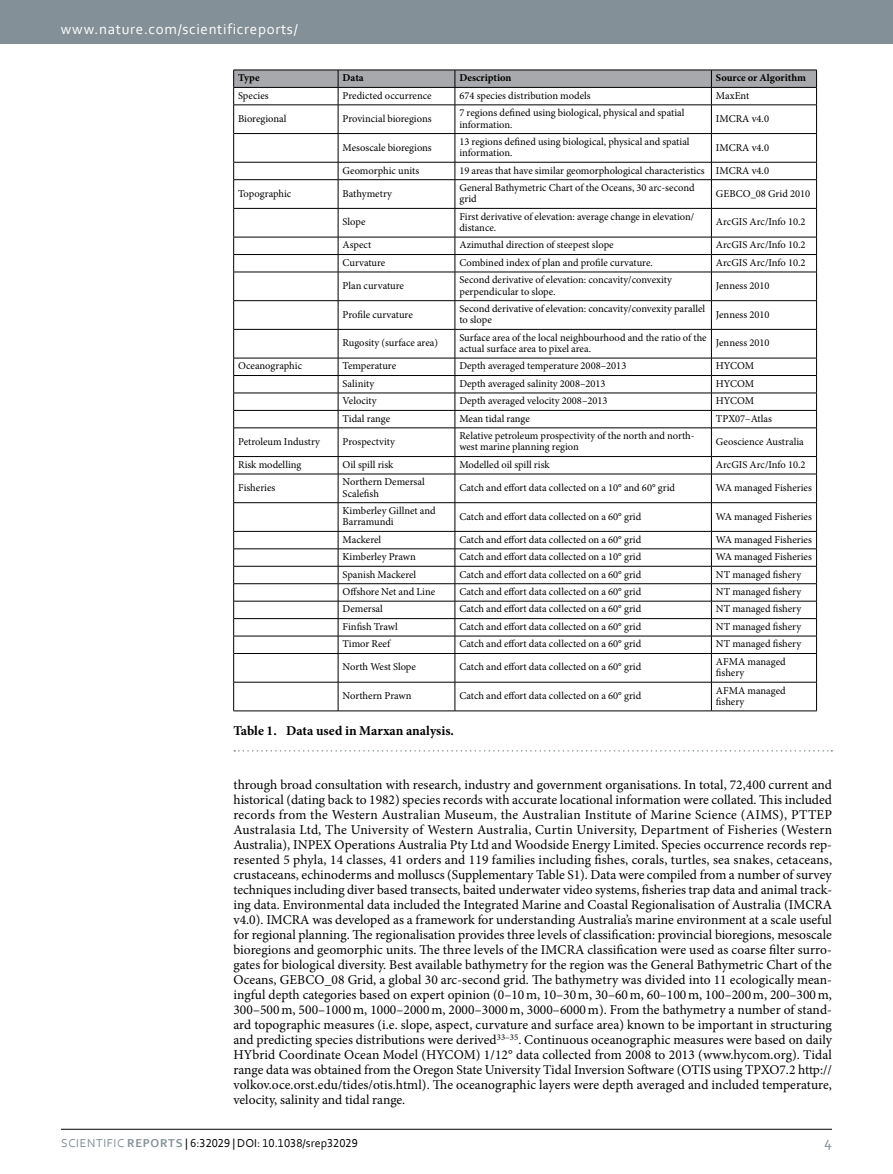
<style>
.page{position:relative;width:893px;height:1174px;background:#fff}
.page>*{position:absolute;margin:0;border:0;box-sizing:border-box;transform-origin:0 0}
.t1{font:15px "Corbel";letter-spacing:.045em;color:#fff}
.t2{font:15px "Corbel";color:#839097}
.t3{font:13.5px/15px "Minion Pro";color:#000;text-align:justify}
.t4{font:700 13.5px "Minion Pro";color:#000}
.t5{font:12px "Corbel";color:#000}
.t6{font:10.5px/11.2px "Minion Pro";color:#000}
.t7{font:700 10.5px "Minion Pro";color:#000}
.s1{color:#839097}
.s2{font-weight:700;color:#839097}
</style>
<div class="page">
<div style="left:0;top:0;width:893px;height:43px;background:#839097"></div>
<hr style="left:61px;top:1129px;width:771px;height:1px;background:#000">
<svg style="left:234px;top:750px;width:598px;height:1px"></svg>
<hr style="left:233px;top:710px;width:105px;height:1px;background:#000">
<hr style="left:338px;top:710px;width:117px;height:1px;background:#000">
<hr style="left:455px;top:710px;width:256px;height:1px;background:#000">
<svg style="left:233px;top:70px;width:584px;height:640px"></svg>
<hr style="left:711px;top:710px;width:106px;height:1px;background:#000">
<h1 class="t1" style="left:61px;top:19px;width:238px">www.nature.com/scientificreports/</h1>
<p class="t7" style="left:238px;top:71px;width:23px">Type</p>
<p class="t7" style="left:343px;top:71px;width:23px">Data</p>
<p class="t7" style="left:459px;top:71px;width:54px">Description</p>
<p class="t7" style="left:716px;top:71px;width:92px">Source or Algorithm</p>
<p class="t6" style="left:238px;top:90px;width:32px">Species</p>
<p class="t6" style="left:343px;top:90px;width:91px">Predicted occurrence</p>
<p class="t6" style="left:459px;top:90px;width:133px">674 species distribution models</p>
<p class="t6" style="left:716px;top:90px;width:35px">MaxEnt</p>
<p class="t6" style="left:238px;top:113px;width:50px">Bioregional</p>
<p class="t6" style="left:343px;top:113px;width:90px">Provincial bioregions</p>
<p class="t6" style="left:459px;top:107px;width:227px">7 regions defined using biological, physical and spatial information.</p>
<p class="t6" style="left:716px;top:113px;width:55px">IMCRA v4.0</p>
<p class="t6" style="left:343px;top:142px;width:91px">Mesoscale bioregions</p>
<p class="t6" style="left:459px;top:136px;width:232px">13 regions defined using biological, physical and spatial information.</p>
<p class="t6" style="left:716px;top:142px;width:55px">IMCRA v4.0</p>
<p class="t6" style="left:343px;top:165px;width:78px">Geomorphic units</p>
<p class="t6" style="left:459px;top:165px;width:311px">19 areas that have similar geomorphological characteristics IMCRA v4.0</p>
<p class="t6" style="left:238px;top:188px;width:55px">Topographic</p>
<p class="t6" style="left:343px;top:188px;width:51px">Bathymetry</p>
<p class="t6" style="left:459px;top:182px;width:237px">General Bathymetric Chart of the Oceans, 30 arc-second grid</p>
<p class="t6" style="left:716px;top:188px;width:96px">GEBCO_08 Grid 2010</p>
<p class="t6" style="left:343px;top:216px;width:24px">Slope</p>
<p class="t6" style="left:459px;top:211px;width:236px">First derivative of elevation: average change in elevation/ distance.</p>
<p class="t6" style="left:716px;top:216px;width:91px">ArcGIS Arc/Info 10.2</p>
<p class="t6" style="left:343px;top:239px;width:30px">Aspect</p>
<p class="t6" style="left:459px;top:239px;width:156px">Azimuthal direction of steepest slope</p>
<p class="t6" style="left:716px;top:239px;width:91px">ArcGIS Arc/Info 10.2</p>
<p class="t6" style="left:343px;top:257px;width:44px">Curvature</p>
<p class="t6" style="left:459px;top:257px;width:195px">Combined index of plan and profile curvature.</p>
<p class="t6" style="left:716px;top:257px;width:91px">ArcGIS Arc/Info 10.2</p>
<p class="t6" style="left:343px;top:280px;width:63px">Plan curvature</p>
<p class="t6" style="left:459px;top:274px;width:214px">Second derivative of elevation: concavity/convexity perpendicular to slope.</p>
<p class="t6" style="left:716px;top:280px;width:55px">Jenness 2010</p>
<p class="t6" style="left:343px;top:309px;width:72px">Profile curvature</p>
<p class="t6" style="left:459px;top:303px;width:247px">Second derivative of elevation: concavity/convexity parallel to slope</p>
<p class="t6" style="left:716px;top:309px;width:55px">Jenness 2010</p>
<p class="t6" style="left:343px;top:337px;width:97px">Rugosity (surface area)</p>
<p class="t6" style="left:459px;top:332px;width:249px">Surface area of the local neighbourhood and the ratio of the actual surface area to pixel area.</p>
<p class="t6" style="left:716px;top:337px;width:55px">Jenness 2010</p>
<p class="t6" style="left:238px;top:360px;width:66px">Oceanographic</p>
<p class="t6" style="left:343px;top:360px;width:55px">Temperature</p>
<p class="t6" style="left:459px;top:360px;width:168px">Depth averaged temperature 2008–2013</p>
<p class="t6" style="left:716px;top:360px;width:40px">HYCOM</p>
<p class="t6" style="left:343px;top:378px;width:33px">Salinity</p>
<p class="t6" style="left:459px;top:378px;width:148px">Depth averaged salinity 2008–2013</p>
<p class="t6" style="left:716px;top:378px;width:40px">HYCOM</p>
<p class="t6" style="left:343px;top:395px;width:36px">Velocity</p>
<p class="t6" style="left:459px;top:395px;width:150px">Depth averaged velocity 2008–2013</p>
<p class="t6" style="left:716px;top:395px;width:40px">HYCOM</p>
<p class="t6" style="left:343px;top:413px;width:49px">Tidal range</p>
<p class="t6" style="left:459px;top:413px;width:72px">Mean tidal range</p>
<p class="t6" style="left:716px;top:413px;width:58px">TPX07–Atlas</p>
<p class="t6" style="left:238px;top:436px;width:83px">Petroleum Industry</p>
<p class="t6" style="left:343px;top:436px;width:54px">Prospectvity</p>
<p class="t6" style="left:459px;top:430px;width:237px">Relative petroleum prospectivity of the north and north&shy;west marine planning region</p>
<p class="t6" style="left:716px;top:436px;width:89px">Geoscience Australia</p>
<p class="t6" style="left:238px;top:459px;width:65px">Risk modelling</p>
<p class="t6" style="left:343px;top:459px;width:52px">Oil spill risk</p>
<p class="t6" style="left:459px;top:459px;width:92px">Modelled oil spill risk</p>
<p class="t6" style="left:716px;top:459px;width:91px">ArcGIS Arc/Info 10.2</p>
<p class="t6" style="left:238px;top:482px;width:39px">Fisheries</p>
<p class="t6" style="left:343px;top:476px;width:84px">Northern Demersal<br>Scalefish</p>
<p class="t6" style="left:459px;top:482px;width:217px">Catch and effort data collected on a 10° and 60° grid</p>
<p class="t6" style="left:716px;top:482px;width:97px">WA managed Fisheries</p>
<p class="t6" style="left:343px;top:505px;width:95px">Kimberley Gillnet and<br>Barramundi</p>
<p class="t6" style="left:459px;top:510px;width:183px">Catch and effort data collected on a 60° grid</p>
<p class="t6" style="left:716px;top:510px;width:97px">WA managed Fisheries</p>
<p class="t6" style="left:343px;top:534px;width:40px">Mackerel</p>
<p class="t6" style="left:459px;top:534px;width:183px">Catch and effort data collected on a 60° grid</p>
<p class="t6" style="left:716px;top:534px;width:97px">WA managed Fisheries</p>
<p class="t6" style="left:343px;top:551px;width:75px">Kimberley Prawn</p>
<p class="t6" style="left:459px;top:551px;width:183px">Catch and effort data collected on a 10° grid</p>
<p class="t6" style="left:716px;top:551px;width:97px">WA managed Fisheries</p>
<p class="t6" style="left:343px;top:568px;width:75px">Spanish Mackerel</p>
<p class="t6" style="left:459px;top:568px;width:183px">Catch and effort data collected on a 60° grid</p>
<p class="t6" style="left:716px;top:568px;width:87px">NT managed fishery</p>
<p class="t6" style="left:343px;top:586px;width:94px">Offshore Net and Line</p>
<p class="t6" style="left:459px;top:586px;width:183px">Catch and effort data collected on a 60° grid</p>
<p class="t6" style="left:716px;top:586px;width:87px">NT managed fishery</p>
<p class="t6" style="left:343px;top:603px;width:42px">Demersal</p>
<p class="t6" style="left:459px;top:603px;width:183px">Catch and effort data collected on a 60° grid</p>
<p class="t6" style="left:716px;top:603px;width:87px">NT managed fishery</p>
<p class="t6" style="left:343px;top:621px;width:57px">Finfish Trawl</p>
<p class="t6" style="left:459px;top:621px;width:183px">Catch and effort data collected on a 60° grid</p>
<p class="t6" style="left:716px;top:621px;width:87px">NT managed fishery</p>
<p class="t6" style="left:343px;top:638px;width:49px">Timor Reef</p>
<p class="t6" style="left:459px;top:638px;width:183px">Catch and effort data collected on a 60° grid</p>
<p class="t6" style="left:716px;top:638px;width:87px">NT managed fishery</p>
<p class="t6" style="left:343px;top:661px;width:75px">North West Slope</p>
<p class="t6" style="left:459px;top:661px;width:183px">Catch and effort data collected on a 60° grid</p>
<p class="t6" style="left:716px;top:656px;width:71px">AFMA managed fishery</p>
<p class="t6" style="left:343px;top:690px;width:71px">Northern Prawn</p>
<p class="t6" style="left:459px;top:690px;width:183px">Catch and effort data collected on a 60° grid</p>
<p class="t6" style="left:716px;top:684px;width:71px">AFMA managed fishery</p>
<p class="t4" style="left:233px;top:721px;width:222px">Table 1. Data used in Marxan analysis.</p>
<p class="t3" style="left:233px;top:777px;width:600px">through broad consultation with research, industry and government organisations. In total, 72,400 current and historical (dating back to 1982) species records with accurate locational information were collated. This included records from the Western Australian Museum, the Australian Institute of Marine Science (AIMS), PTTEP Australasia Ltd, The University of Western Australia, Curtin University, Department of Fisheries (Western Australia), INPEX Operations Australia Pty Ltd and Woodside Energy Limited. Species occurrence records rep&shy;resented 5 phyla, 14 classes, 41 orders and 119 families including fishes, corals, turtles, sea snakes, cetaceans, crustaceans, echinoderms and molluscs (Supplementary Table S1). Data were compiled from a number of survey techniques including diver based transects, baited underwater video systems, fisheries trap data and animal track&shy;ing data. Environmental data included the Integrated Marine and Coastal Regionalisation of Australia (IMCRA v4.0). IMCRA was developed as a framework for understanding Australia’s marine environment at a scale useful for regional planning. The regionalisation provides three levels of classification: provincial bioregions, mesoscale bioregions and geomorphic units. The three levels of the IMCRA classification were used as coarse filter surro&shy;gates for biological diversity. Best available bathymetry for the region was the General Bathymetric Chart of the Oceans, GEBCO_08 Grid, a global 30 arc-second grid. The bathymetry was divided into 11 ecologically mean&shy;ingful depth categories based on expert opinion (0–10m, 10–30m, 30–60m, 60–100m, 100–200m, 200–300m, 300–500m, 500–1000m, 1000–2000m, 2000–3000m, 3000–6000m). From the bathymetry a number of stand&shy;ard topographic measures (i.e. slope, aspect, curvature and surface area) known to be important in structuring and predicting species distributions were derived<sup>33–35</sup>. Continuous oceanographic measures were based on daily HYbrid Coordinate Ocean Model (HYCOM) 1/12° data collected from 2008 to 2013 (www.hycom.org). Tidal range data was obtained from the Oregon State University Tidal Inversion Software (OTIS using TPXO7.2 http:// volkov.oce.orst.edu/tides/otis.html). The oceanographic layers were depth averaged and included temperature, velocity, salinity and tidal range.</p>
<p class="t5" style="left:61px;top:1135px;width:298px"><span class="s1">Scientific</span> <span class="s2">REPORTS</span> | 6:32029 | DOI: 10.1038/srep32029</p>
<h1 class="t2" style="left:824px;top:1132px;width:9px">4</h1>
</div>
